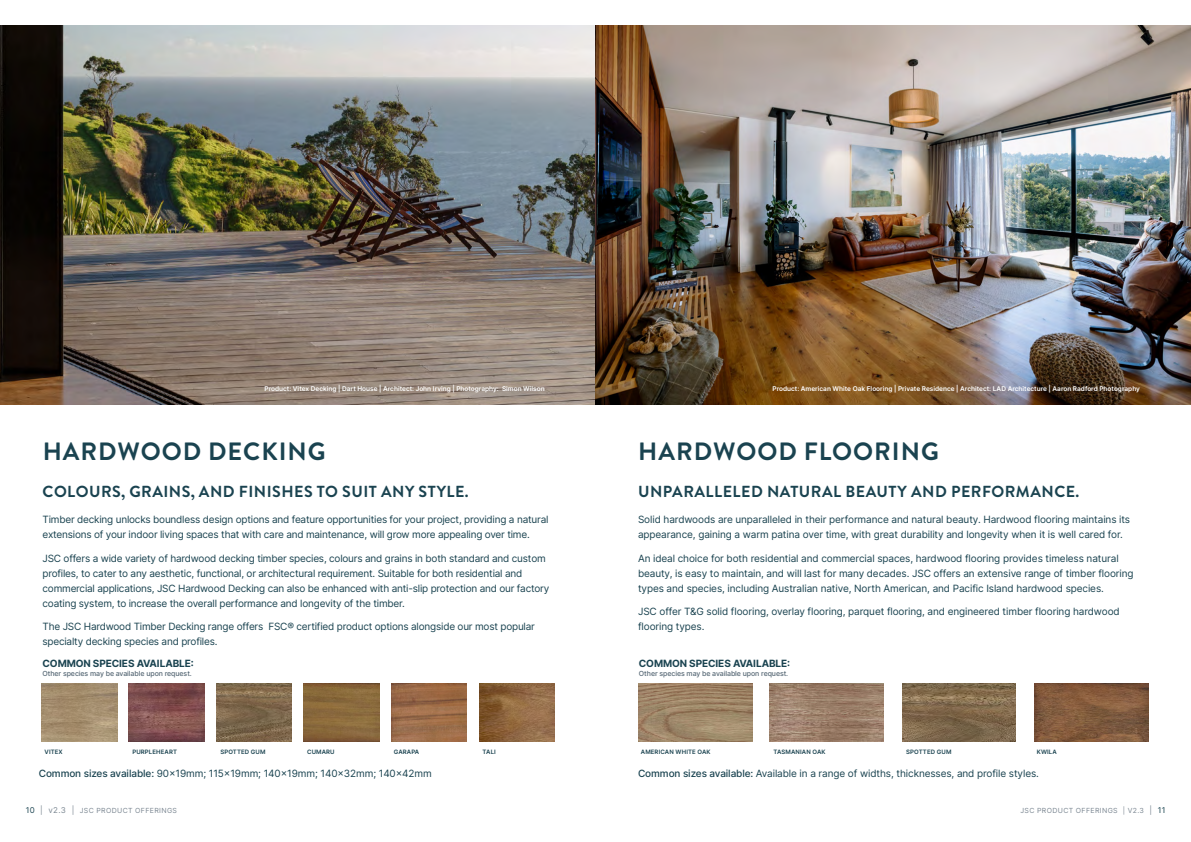
<style>
.page{position:relative;width:1191px;height:842px;background:#fff}
.page>*{position:absolute;margin:0;border:0;box-sizing:border-box;transform-origin:0 0}
.t1{font:700 25px "Brandon Grotesque";letter-spacing:.04em;color:#1a4350}
.t2{font:700 16px "Brandon Grotesque";letter-spacing:.03em;color:#1a4350}
.t3{font:10px/15px "Inter";letter-spacing:-.02em;color:#1a4350}
.t4{font:700 10px "Inter";letter-spacing:-.01em;color:#1a4350}
.t5{font:500 7px "Inter";letter-spacing:-.01em;color:#556774}
.t6{font:7px "Inter";letter-spacing:.05em;color:#7b8792}
.t7{font:600 6.5px "Inter";color:#fff}
.t8{font:600 6px "Inter";letter-spacing:.02em;color:#1a4350}
.s1{font-weight:500}
.s2{font-size:8px;color:#1a4350}
.s3{font-size:8px}
</style>
<div class="page">
<img style="left:304px;top:683px;width:76px;height:59px">
<img style="left:0;top:25px;width:1191px;height:380px">
<img style="left:42px;top:683px;width:75px;height:59px">
<img style="left:129px;top:683px;width:75px;height:59px">
<img style="left:217px;top:683px;width:74px;height:59px">
<img style="left:391px;top:683px;width:76px;height:59px">
<img style="left:479px;top:683px;width:75px;height:59px">
<img style="left:638px;top:683px;width:114px;height:59px">
<img style="left:769px;top:683px;width:114px;height:59px">
<img style="left:902px;top:683px;width:113px;height:59px">
<img style="left:1034px;top:683px;width:114px;height:59px">
<p class="t7" style="left:264px;top:384px;width:282px">Product: Vitex Decking | Dart House | Architect: John Irving | Photography: Simon Wilson</p>
<p class="t7" style="left:772px;top:383px;width:369px">Product: American White Oak Flooring | Private Residence | Architect: LAD Architecture | Aaron Radford Photography</p>
<h1 class="t1" style="left:43px;top:433px;width:284px">HARDWOOD DECKING</h1>
<h1 class="t1" style="left:638px;top:433px;width:302px">HARDWOOD FLOORING</h1>
<h2 class="t2" style="left:43px;top:481px;width:427px">COLOURS, GRAINS, AND FINISHES TO SUIT ANY STYLE.</h2>
<h2 class="t2" style="left:638px;top:481px;width:443px">UNPARALLELED NATURAL BEAUTY AND PERFORMANCE.</h2>
<p class="t3" style="left:43px;top:512px;width:507px">Timber decking unlocks boundless design options and feature opportunities for your project, providing a natural extensions of your indoor living spaces that with care and maintenance, will grow more appealing over time.</p>
<p class="t3" style="left:43px;top:550px;width:508px">JSC offers a wide variety of hardwood decking timber species, colours and grains in both standard and custom profiles, to cater to any aesthetic, functional, or architectural requirement. Suitable for both residential and commercial applications, JSC Hardwood Decking can also be enhanced with anti-slip protection and our factory coating system, to increase the overall performance and longevity of the timber.</p>
<p class="t3" style="left:43px;top:619px;width:494px">The JSC Hardwood Timber Decking range offers FSC® certified product options alongside our most popular specialty decking species and profiles.</p>
<p class="t3" style="left:638px;top:512px;width:493px">Solid hardwoods are unparalleled in their performance and natural beauty. Hardwood flooring maintains its appearance, gaining a warm patina over time, with great durability and longevity when it is well cared for.</p>
<p class="t3" style="left:638px;top:550px;width:497px">An ideal choice for both residential and commercial spaces, hardwood flooring provides timeless natural beauty, is easy to maintain, and will last for many decades. JSC offers an extensive range of timber flooring types and species, including Australian native, North American, and Pacific Island hardwood species.</p>
<p class="t3" style="left:638px;top:604px;width:483px">JSC offer T&amp;G solid flooring, overlay flooring, parquet flooring, and engineered timber flooring hardwood flooring types.</p>
<p class="t4" style="left:43px;top:656px;width:153px">COMMON SPECIES AVAILABLE:</p>
<p class="t5" style="left:43px;top:668px;width:151px">Other species may be available upon request.</p>
<p class="t4" style="left:639px;top:656px;width:153px">COMMON SPECIES AVAILABLE:</p>
<p class="t5" style="left:639px;top:668px;width:151px">Other species may be available upon request.</p>
<p class="t8" style="left:45px;top:747px;width:20px">VITEX</p>
<p class="t8" style="left:132px;top:747px;width:46px">PURPLEHEART</p>
<p class="t8" style="left:220px;top:747px;width:47px">SPOTTED GUM</p>
<p class="t8" style="left:394px;top:747px;width:27px">GARAPA</p>
<p class="t8" style="left:482px;top:747px;width:15px">TALI</p>
<p class="t3" style="left:39px;top:765px;width:394px"><span class="s1">Common sizes available:</span> 90x19mm; 115x19mm; 140x19mm; 140x32mm; 140x42mm</p>
<p class="t8" style="left:307px;top:747px;width:29px">CUMARU</p>
<p class="t8" style="left:641px;top:747px;width:71px">AMERICAN WHITE OAK</p>
<p class="t8" style="left:773px;top:747px;width:54px">TASMANIAN OAK</p>
<p class="t8" style="left:906px;top:747px;width:47px">SPOTTED GUM</p>
<p class="t8" style="left:1036px;top:747px;width:22px">KWILA</p>
<p class="t3" style="left:638px;top:765px;width:402px"><span class="s1">Common sizes available:</span> Available in a range of widths, thicknesses, and profile styles.</p>
<p class="t6" style="left:26px;top:805px;width:153px"><span class="s2">10</span> <span class="s3">| v2.3 |</span> JSC PRODUCT OFFERINGS</p>
<p class="t6" style="left:1020px;top:805px;width:147px">JSC PRODUCT OFFERINGS | V2.3 <span class="s3">|</span> <span class="s2">11</span></p>
</div>
